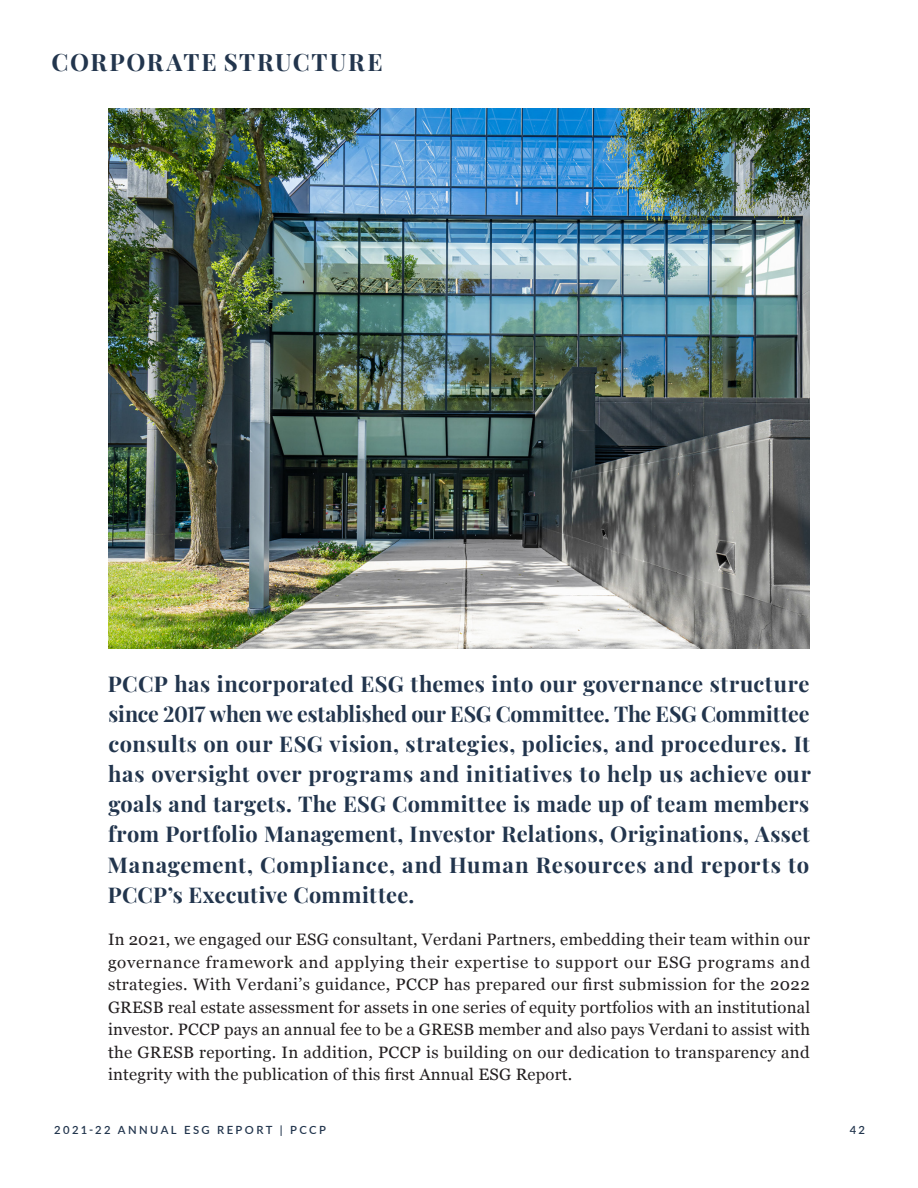
<style>
.page{position:relative;width:918px;height:1188px;background:#fff}
.page>*{position:absolute;margin:0;border:0;box-sizing:border-box;transform-origin:0 0}
.L2{font:700 24px "Playfair Display";letter-spacing:.07em;color:#22354d}
.Large_Body_-_14_5{font:700 21.75px/30px "Playfair Display";letter-spacing:.025em;color:#22354d;text-align:justify}
.t1{font:16.5px/22.5px "Georgia";letter-spacing:.015em;color:#231f20;text-align:justify}
.t2{font:600 11.25px "Lato";letter-spacing:.215em;color:#22354d}
</style>
<div class="page">
<img style="left:108px;top:108px;width:702px;height:540px">
<p class="L2" style="left:52px;top:43px;width:332px">CORPORATE STRUCTURE</p>
<p class="Large_Body_-_14_5" style="left:108px;top:667px;width:705px">PCCP has incorporated ESG themes into our governance structure since 2017 when we established our ESG Committee. The ESG Committee consults on our ESG vision, strategies, policies, and procedures. It has oversight over programs and initiatives to help us achieve our goals and targets. The ESG Committee is made up of team members from Portfolio Management, Investor Relations, Originations, Asset Management, Compliance, and Human Resources and reports to PCCP’s Executive Committee.</p>
<p class="t1" style="left:108px;top:927px;width:704px">In 2021, we engaged our ESG consultant, Verdani Partners, embedding their team within our governance framework and applying their expertise to support our ESG programs and strategies. With Verdani’s guidance, PCCP has prepared our first submission for the 2022<br>GRESB real estate assessment for assets in one series of equity portfolios with an institutional investor. PCCP pays an annual fee to be a GRESB member and also pays Verdani to assist with the GRESB reporting. In addition, PCCP is building on our dedication to transparency and integrity with the publication of this first Annual ESG Report.</p>
<p class="t2" style="left:54px;top:1122px;width:273px">2021-22 ANNUAL ESG REPORT | PCCP</p>
<p class="t2" style="left:850px;top:1122px;width:17px">42</p>
</div>
